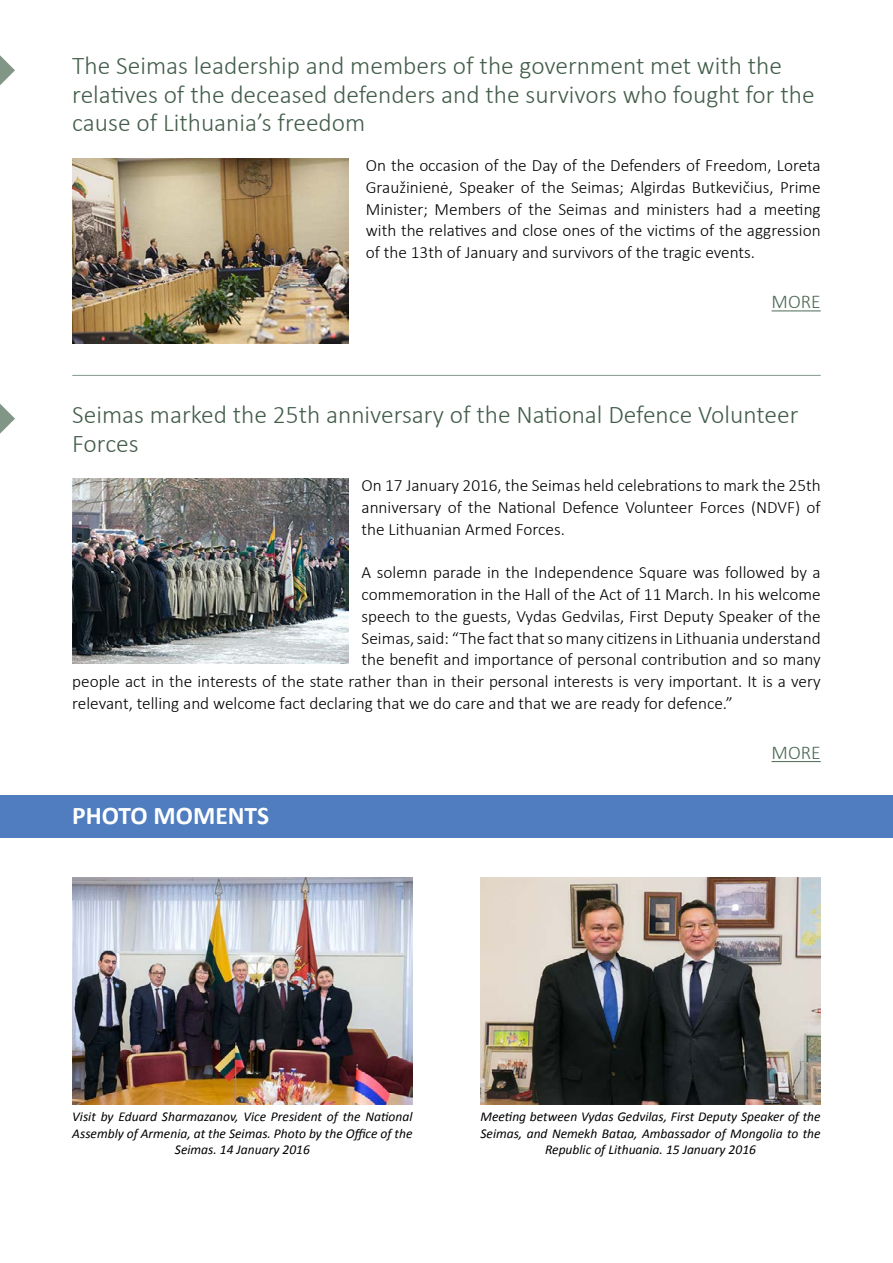
<style>
.page{position:relative;width:893px;height:1263px;background:#fff}
.page>*{position:absolute;margin:0;border:0;box-sizing:border-box;transform-origin:0 0}
.t1{font:300 25.5px/28.5px "Calibri";color:#435d4b}
.t2{font:700 25.5px "Calibri";color:#fff}
.t3{font:300 19.5px "Calibri";color:#4c6955}
.t4{font:300 17.25px/21.8px "Calibri";color:#000;text-align:justify}
.t5{font:italic 13.5px/16.2px "Calibri";color:#000;text-align:center}
</style>
<div class="page">
<hr style="left:771px;top:310px;width:50px;height:1px;background:#4c6955">
<img style="left:72px;top:159px;width:277px;height:184px">
<hr style="left:771px;top:761px;width:50px;height:1px;background:#4c6955">
<img style="left:72px;top:479px;width:277px;height:184px">
<div style="left:0;top:795px;width:893px;height:43px;background:#4f7dbf"></div>
<img style="left:72px;top:877px;width:340px;height:227px">
<img style="left:480px;top:877px;width:341px;height:227px">
<hr style="left:72px;top:375px;width:749px;height:1px;background:#4d6955">
<svg style="left:0;top:55px;width:15px;height:30px"></svg>
<svg style="left:0;top:404px;width:15px;height:30px"></svg>
<h1 class="t1" style="left:72px;top:51px;width:744px">The Seimas leadership and members of the government met with the relatives of the deceased defenders and the survivors who fought for the cause of Lithuania’s freedom</h1>
<p class="t4" style="left:366px;top:154px;width:456px">On the occasion of the Day of the Defenders of Freedom, Loreta Graužinienė, Speaker of the Seimas; Algirdas Butkevičius, Prime Minister; Members of the Seimas and ministers had a meeting with the relatives and close ones of the victims of the aggression of the 13th of January and survivors of the tragic events.</p>
<p class="t3" style="left:771px;top:290px;width:51px">MORE</p>
<h1 class="t1" style="left:72px;top:400px;width:728px">Seimas marked the 25th anniversary of the National Defence Volunteer<br>Forces</h1>
<p class="t4" style="left:362px;top:474px;width:461px">On 17 January 2016, the Seimas held celebrations to mark the 25th anniversary of the National Defence Volunteer Forces (NDVF) of the Lithuanian Armed Forces.</p>
<p class="t4" style="left:362px;top:562px;width:461px">A solemn parade in the Independence Square was followed by a</p>
<p class="t4" style="left:362px;top:583px;width:461px">commemoration in the Hall of the Act of 11 March. In his welcome</p>
<p class="t4" style="left:362px;top:605px;width:461px">speech to the guests, Vydas Gedvilas, First Deputy Speaker of the</p>
<p class="t4" style="left:362px;top:627px;width:461px">Seimas, said: “The fact that so many citizens in Lithuania understand</p>
<p class="t4" style="left:362px;top:649px;width:461px">the benefit and importance of personal contribution and so many</p>
<p class="t4" style="left:72px;top:670px;width:750px">people act in the interests of the state rather than in their personal interests is very important. It is a very</p>
<p class="t4" style="left:72px;top:692px;width:662px">relevant, telling and welcome fact declaring that we do care and that we are ready for defence.”</p>
<p class="t3" style="left:771px;top:740px;width:51px">MORE</p>
<h1 class="t2" style="left:72px;top:799px;width:198px">PHOTO MOMENTS</h1>
<p class="t5" style="left:72px;top:1108px;width:342px">Visit by Eduard Sharmazanov, Vice President of the National<br>Assembly of Armenia, at the Seimas. Photo by the Office of the<br>Seimas. 14 January 2016</p>
<p class="t5" style="left:480px;top:1108px;width:342px">Meeting between Vydas Gedvilas, First Deputy Speaker of the<br>Seimas, and Nemekh Bataa, Ambassador of Mongolia to the<br>Republic of Lithuania. 15 January 2016</p>
</div>
